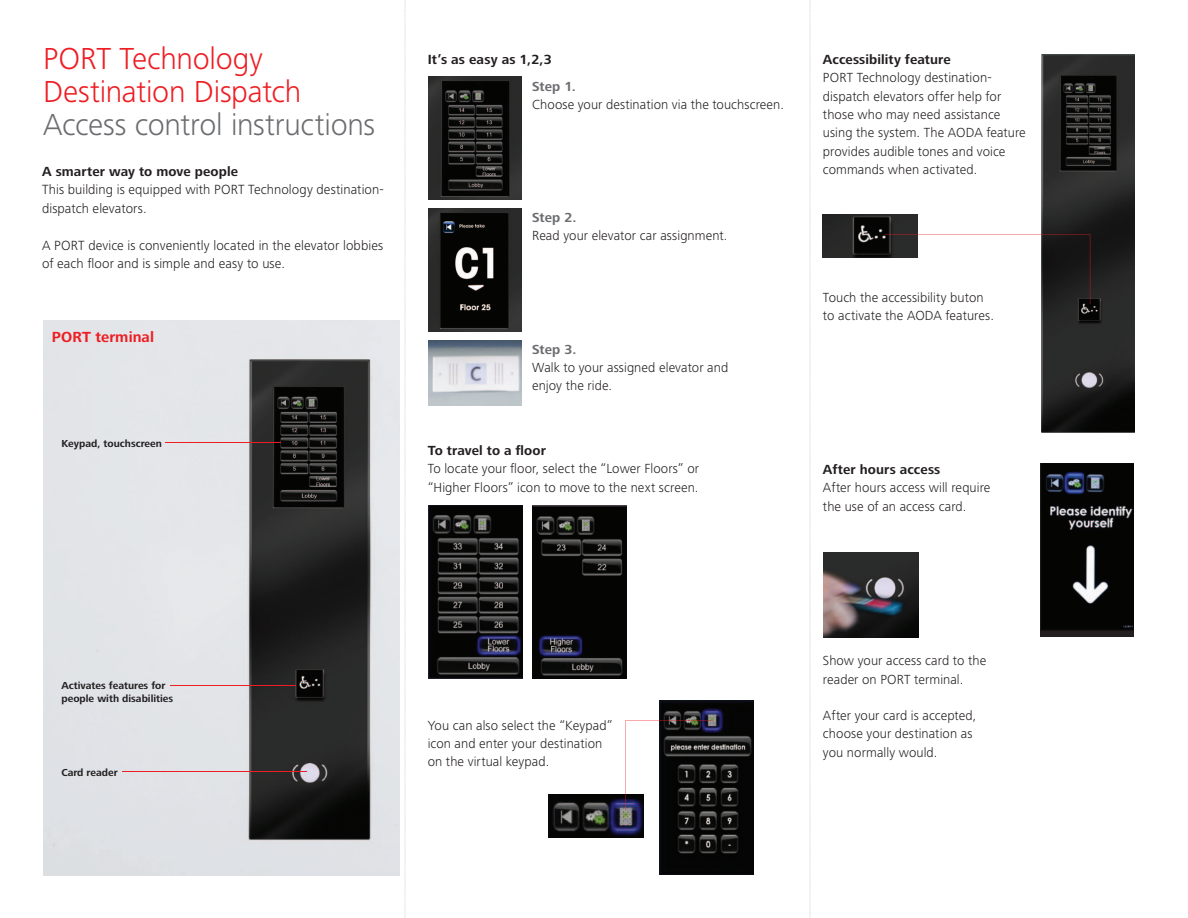
<style>
.page{position:relative;width:1188px;height:918px;background:#fff}
.page>*{position:absolute;margin:0;border:0;box-sizing:border-box;transform-origin:0 0}
.t1{font:300 31.5px/33px "Frutiger Next LT";letter-spacing:-.01em;color:#ee1d23}
.t2{font:300 31.5px "Frutiger Next LT";letter-spacing:-.01em;color:#6c6d70}
.t3{font:700 15.15px "Frutiger Next LT";letter-spacing:.005em;color:#ee1d23}
.t4{font:300 13.8px/18.5px "Frutiger Next LT";letter-spacing:.005em;color:#231f20}
.t5{font:700 13.8px "Frutiger Next LT";letter-spacing:.01em;color:#231f20}
.t6{font:300 13.65px/18.3px "Frutiger Next LT";letter-spacing:.005em;color:#231f20}
.t7{font:700 13.65px/18.5px "Frutiger Next LT";letter-spacing:.01em;color:#231f20}
.t8{font:700 13.65px "Frutiger Next LT";letter-spacing:.005em;color:#6c6d70}
.t9{font:700 10.5px/13.5px "Frutiger Next LT";color:#231f20}
.s1{font-weight:300}
.s2{font-weight:300;font-size:13.8px}
.s3{font-size:13.65px}
</style>
<div class="page">
<img style="left:429px;top:77px;width:93px;height:123px">
<img style="left:43px;top:321px;width:357px;height:555px">
<img style="left:1041px;top:54px;width:94px;height:378px">
<img style="left:823px;top:215px;width:95px;height:43px">
<img style="left:824px;top:552px;width:94px;height:85px">
<img style="left:429px;top:209px;width:93px;height:123px">
<img style="left:429px;top:340px;width:93px;height:65px">
<hr style="left:165px;top:442px;width:115px;height:1px;background:#ee1d23">
<hr style="left:171px;top:685px;width:125px;height:1px;background:#ee1d23">
<hr style="left:122px;top:771px;width:185px;height:1px;background:#ee1d23">
<img style="left:532px;top:505px;width:94px;height:174px">
<img style="left:429px;top:505px;width:93px;height:174px">
<div style="left:1040px;top:464px;width:94px;height:173px;background:linear-gradient(to right,#211a1a,#211a19)"></div>
<img style="left:1041px;top:464px;width:93px;height:166px">
<img style="left:659px;top:701px;width:94px;height:173px">
<img style="left:549px;top:795px;width:94px;height:42px">
<svg style="left:625px;top:720px;width:88px;height:90px"></svg>
<svg style="left:885px;top:234px;width:205px;height:70px"></svg>
<svg style="left:405px;top:0;width:1px;height:918px"></svg>
<svg style="left:810px;top:0;width:1px;height:918px"></svg>
<h1 class="t1" style="left:43px;top:42px;width:260px">PORT Technology<br>Destination Dispatch</h1>
<h1 class="t2" style="left:43px;top:107px;width:334px">Access control instructions</h1>
<p class="t7" style="left:42px;top:162px;width:197px">A smarter way to move people</p>
<p class="t4" style="left:42px;top:180px;width:343px">This building is equipped with PORT Technology destination&shy;dispatch elevators.</p>
<p class="t4" style="left:42px;top:236px;width:343px">A PORT device is conveniently located in the elevator lobbies of each floor and is simple and easy to use.</p>
<p class="t3" style="left:52px;top:329px;width:104px">PORT terminal</p>
<p class="t9" style="left:62px;top:436px;width:102px">Keypad, touchscreen</p>
<p class="t5" style="left:428px;top:52px;width:126px">It’s as easy as 1,2,3</p>
<p class="t8" style="left:532px;top:79px;width:45px">Step 1.</p>
<p class="t6" style="left:532px;top:95px;width:253px">Choose your destination via the touchscreen.</p>
<p class="t8" style="left:532px;top:209px;width:46px">Step 2.</p>
<p class="t6" style="left:532px;top:226px;width:197px">Read your elevator car assignment.</p>
<p class="t8" style="left:532px;top:342px;width:46px">Step 3.</p>
<p class="t6" style="left:532px;top:358px;width:198px">Walk to your assigned elevator and enjoy the ride.</p>
<p class="t7" style="left:428px;top:441px;width:120px">To travel to a floor</p>
<p class="t6" style="left:428px;top:460px;width:273px">To locate your floor, select the “Lower Floors” or “Higher Floors” icon to move to the next screen.</p>
<p class="t7" style="left:823px;top:50px;width:170px">Accessibility feature<br><span class="s1">PORT Technology</span> <span class="s2">destination-</span></p>
<p class="t4" style="left:823px;top:87px;width:180px">dispatch elevators <span class="s3">offer help for</span></p>
<p class="t6" style="left:823px;top:106px;width:204px">those who may need assistance using the system. The AODA feature provides audible tones and voice commands when activated.</p>
<p class="t6" style="left:823px;top:288px;width:173px">Touch the accessibility buton to activate the AODA features.</p>
<p class="t7" style="left:823px;top:460px;width:119px">After hours access</p>
<p class="t6" style="left:823px;top:479px;width:169px">After hours access will require the use of an access card.</p>
<p class="t9" style="left:62px;top:678px;width:113px">Activates features for people with disabilities</p>
<p class="t9" style="left:62px;top:765px;width:58px">Card reader</p>
<p class="t6" style="left:428px;top:716px;width:187px">You can also select the “Keypad” icon and enter your destination on the virtual keypad.</p>
<p class="t6" style="left:823px;top:652px;width:165px">Show your access card to the reader on PORT terminal.</p>
<p class="t6" style="left:823px;top:707px;width:155px">After your card is accepted, choose your destination as you normally would.</p>
</div>
